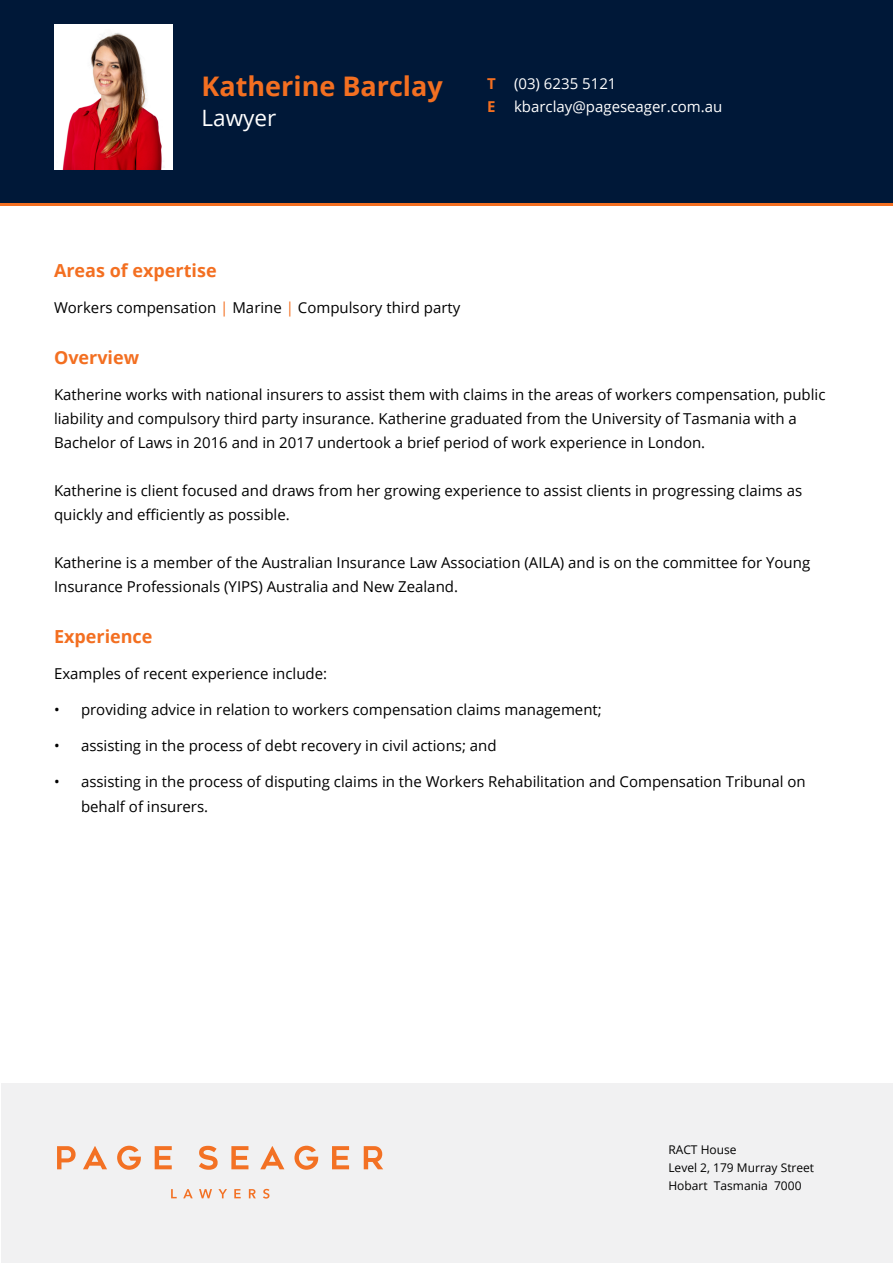
<style>
.page{position:relative;width:893px;height:1263px;background:#fff}
.page>*{position:absolute;margin:0;border:0;box-sizing:border-box;transform-origin:0 0}
.t1{font:700 27px "Open Sans";color:#f36f21}
.t2{font:22.5px "Open Sans";color:#fff}
.t3{font:700 18px "Open Sans";color:#f36f21}
.t4{font:15px/24px "Open Sans";color:#000}
.t5{font:15px/22.5px "Open Sans";color:#fff}
.t6{font:700 15px/22.5px "Open Sans";color:#f36f21}
.t7{font:12px/18px "Open Sans";color:#000}
.s1{color:#f36f21}
</style>
<div class="page">
<svg style="left:0;top:202px;width:893px;height:4px;background:#b65926"></svg>
<div style="left:0;top:0;width:893px;height:202px;background:#001838"></div>
<img style="left:54px;top:24px;width:118px;height:146px">
<div style="left:2px;top:1083px;width:891px;height:180px;background:#f1f1f2"></div>
<svg style="left:57px;top:1146px;width:19px;height:23px"></svg>
<svg style="left:83px;top:1146px;width:24px;height:23px"></svg>
<svg style="left:155px;top:1146px;width:17px;height:23px"></svg>
<svg style="left:199px;top:1146px;width:19px;height:24px"></svg>
<svg style="left:231px;top:1146px;width:17px;height:23px"></svg>
<svg style="left:260px;top:1146px;width:24px;height:23px"></svg>
<svg style="left:332px;top:1146px;width:17px;height:23px"></svg>
<svg style="left:364px;top:1146px;width:19px;height:23px"></svg>
<svg style="left:117px;top:1146px;width:24px;height:24px"></svg>
<svg style="left:294px;top:1146px;width:24px;height:24px"></svg>
<svg style="left:171px;top:1189px;width:6px;height:9px"></svg>
<svg style="left:183px;top:1189px;width:10px;height:9px"></svg>
<svg style="left:199px;top:1189px;width:13px;height:9px"></svg>
<svg style="left:218px;top:1189px;width:9px;height:9px"></svg>
<svg style="left:234px;top:1189px;width:7px;height:9px"></svg>
<svg style="left:249px;top:1189px;width:7px;height:9px"></svg>
<svg style="left:263px;top:1189px;width:6px;height:9px"></svg>
<h1 class="t1" style="left:202px;top:67px;width:243px">Katherine Barclay</h1>
<h2 class="t2" style="left:202px;top:102px;width:76px">Lawyer</h2>
<p class="t6" style="left:487px;top:72px;width:10px">T<br>E</p>
<p class="t5" style="left:514px;top:72px;width:210px">(03) 6235 5121 kbarclay@pageseager.com.au</p>
<p class="t3" style="left:54px;top:258px;width:164px">Areas of expertise</p>
<p class="t4" style="left:54px;top:296px;width:408px">Workers compensation <span class="s1">|</span> Marine <span class="s1">|</span> Compulsory third party</p>
<p class="t3" style="left:54px;top:345px;width:87px">Overview</p>
<p class="t4" style="left:54px;top:383px;width:773px">Katherine works with national insurers to assist them with claims in the areas of workers compensation, public liability and compulsory third party insurance. Katherine graduated from the University of Tasmania with a<br>Bachelor of Laws in 2016 and in 2017 undertook a brief period of work experience in London.</p>
<p class="t4" style="left:54px;top:479px;width:750px">Katherine is client focused and draws from her growing experience to assist clients in progressing claims as quickly and efficiently as possible.</p>
<p class="t4" style="left:54px;top:551px;width:758px">Katherine is a member of the Australian Insurance Law Association (AILA) and is on the committee for Young<br>Insurance Professionals (YIPS) Australia and New Zealand.</p>
<p class="t3" style="left:54px;top:624px;width:100px">Experience</p>
<p class="t4" style="left:54px;top:662px;width:275px">Examples of recent experience include:</p>
<p class="t4" style="left:54px;top:698px;width:549px">• providing advice in relation to workers compensation claims management;</p>
<p class="t4" style="left:54px;top:734px;width:444px">• assisting in the process of debt recovery in civil actions; and</p>
<p class="t4" style="left:81px;top:770px;width:726px;text-indent:-27px">• assisting in the process of disputing claims in the Workers Rehabilitation and Compensation Tribunal on behalf of insurers.</p>
<p class="t7" style="left:668px;top:1141px;width:147px">RACT House<br>Level 2, 179 Murray Street<br>Hobart Tasmania 7000</p>
</div>
